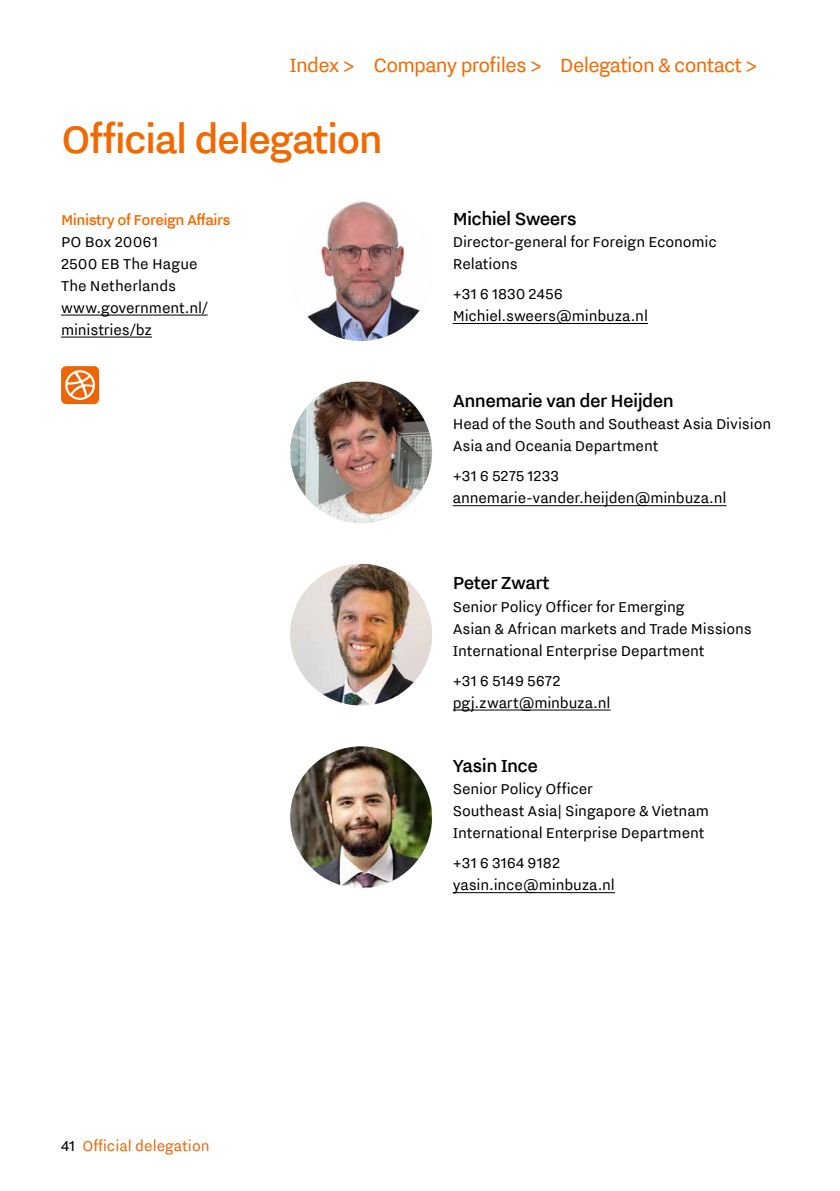
<style>
.page{position:relative;width:840px;height:1191px;background:#fff}
.page>*{position:absolute;margin:0;border:0;box-sizing:border-box;transform-origin:0 0}
.t1{font:500 48px "NL Nitti Grotesk";letter-spacing:-.035em;color:#f16900}
.t2{font:24px "NL Nitti Grotesk";letter-spacing:-.03em;color:#f16900}
.t3{font:500 22px "NL Nitti Grotesk";letter-spacing:-.025em;color:#000}
.t4{font:18px/22px "NL Nitti Grotesk";letter-spacing:-.005em;color:#000}
.t5{font:500 18px "NL Nitti Grotesk";letter-spacing:-.03em;color:#f16900}
.t6{font:18px "NL Nitti Grotesk";color:#ec6608}
.s1{color:#000}
</style>
<div class="page">
<img style="left:290px;top:199px;width:142px;height:142px;border-radius:71px">
<img style="left:290px;top:382px;width:142px;height:141px">
<img style="left:290px;top:746px;width:142px;height:142px;border-radius:71px">
<img style="left:290px;top:564px;width:142px;height:141px;border-radius:71px">
<div style="left:61px;top:366px;width:38px;height:38px;background:#ec6608;border-radius:5px"></div>
<svg style="left:65px;top:370px;width:30px;height:30px"></svg>
<hr style="left:452px;top:323px;width:195px;height:1px;background:#000">
<hr style="left:452px;top:505px;width:274px;height:1px;background:#000">
<hr style="left:452px;top:709px;width:158px;height:1px;background:#000">
<hr style="left:452px;top:892px;width:162px;height:1px;background:#000">
<hr style="left:61px;top:315px;width:146px;height:1px;background:#000">
<hr style="left:61px;top:337px;width:91px;height:1px;background:#000">
<h2 class="t2" style="left:289px;top:51px;width:469px">Index &gt; Company profiles &gt; Delegation &amp; contact &gt;</h2>
<h1 class="t1" style="left:61px;top:112px;width:323px">Official delegation</h1>
<p class="t5" style="left:61px;top:209px;width:171px">Ministry of Foreign Affairs</p>
<p class="t4" style="left:61px;top:230px;width:148px">PO Box 20061<br>2500 EB The Hague<br>The Netherlands www.government.nl/ ministries/bz</p>
<p class="t3" style="left:452px;top:206px;width:125px">Michiel Sweers</p>
<p class="t4" style="left:452px;top:230px;width:265px">Director-general for Foreign Economic<br>Relations</p>
<p class="t4" style="left:452px;top:282px;width:197px">+31 6 1830 2456<br>Michiel.sweers@minbuza.nl</p>
<p class="t3" style="left:452px;top:388px;width:222px">Annemarie van der Heijden</p>
<p class="t4" style="left:452px;top:412px;width:320px">Head of the South and Southeast Asia Division<br>Asia and Oceania Department</p>
<p class="t4" style="left:452px;top:464px;width:275px">+31 6 5275 1233 annemarie-vander.heijden@minbuza.nl</p>
<p class="t3" style="left:452px;top:570px;width:98px">Peter Zwart</p>
<p class="t4" style="left:452px;top:595px;width:300px">Senior Policy Officer for Emerging<br>Asian &amp; African markets and Trade Missions<br>International Enterprise Department</p>
<p class="t4" style="left:452px;top:669px;width:159px">+31 6 5149 5672 pgj.zwart@minbuza.nl</p>
<p class="t3" style="left:452px;top:753px;width:87px">Yasin Ince</p>
<p class="t4" style="left:452px;top:777px;width:257px">Senior Policy Officer<br>Southeast Asia| Singapore &amp; Vietnam<br>International Enterprise Department</p>
<p class="t4" style="left:452px;top:851px;width:164px">+31 6 3164 9182 yasin.ince@minbuza.nl</p>
<p class="t6" style="left:61px;top:1135px;width:150px"><span class="s1">41</span> Official delegation</p>
</div>
